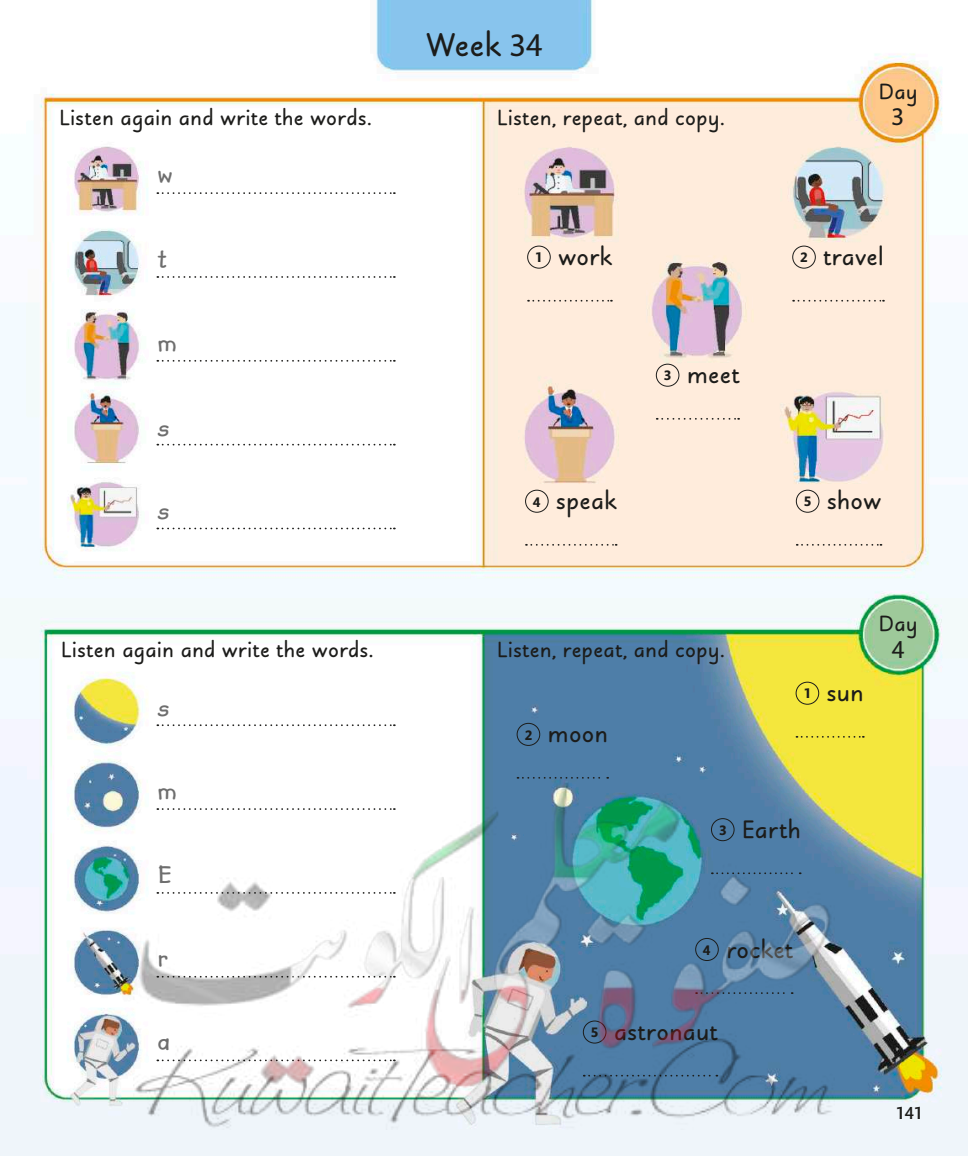
<style>
.page{position:relative;width:968px;height:1156px;background:#fff}
.page>*{position:absolute;margin:0;border:0;box-sizing:border-box;transform-origin:0 0}
.t1{font:900 36.75px "Julius Primary Std";color:#1c1c1a}
.t2{font:900 28px "Julius Primary Std";letter-spacing:.005em;color:#1c1c1a}
.t3{font:700 28px "Kidprint MT Pro";color:#6e6e6e}
.t4{font:900 24.5px "Julius Primary Std";letter-spacing:.005em;color:#1c1c1a}
.t5{font:600 24.5px "Mundo Sans Pro";color:#1c1c1a}
.t6{font:500 17.5px "Mundo Sans Pro";color:#1c1c1a}
.s1{font-family:"Mundo Sans Pro";font-weight:600;font-size:31.5px}
.s2{font-family:"Mundo Sans Pro";font-weight:700;font-size:14px}
</style>
<div class="page">
<img style="left:0;top:0;width:967px;height:1156px">
<svg style="left:526px;top:544px;width:90px;height:2px"></svg>
<div style="left:525px;top:490px;width:23px;height:23px;border:1px solid #1c1c1a;border-radius:50%"></div>
<svg style="left:656px;top:418px;width:83px;height:2px"></svg>
<div style="left:655px;top:364px;width:24px;height:23px;border:1px solid #1c1c1a;border-radius:50%"></div>
<svg style="left:793px;top:300px;width:90px;height:2px"></svg>
<div style="left:792px;top:246px;width:23px;height:23px;border:1px solid #1c1c1a;border-radius:50%"></div>
<svg style="left:528px;top:300px;width:84px;height:2px"></svg>
<div style="left:527px;top:246px;width:23px;height:23px;border:1px solid #1c1c1a;border-radius:50%"></div>
<svg style="left:796px;top:544px;width:85px;height:2px"></svg>
<div style="left:795px;top:490px;width:24px;height:23px;border:1px solid #1c1c1a;border-radius:50%"></div>
<svg style="left:796px;top:736px;width:67px;height:2px"></svg>
<div style="left:795px;top:682px;width:24px;height:23px;border:1px solid #1c1c1a;border-radius:50%"></div>
<svg style="left:517px;top:777px;width:91px;height:2px"></svg>
<div style="left:516px;top:723px;width:24px;height:23px;border:1px solid #1c1c1a;border-radius:50%"></div>
<svg style="left:157px;top:192px;width:238px;height:2px"></svg>
<svg style="left:157px;top:276px;width:238px;height:2px"></svg>
<svg style="left:157px;top:724px;width:238px;height:2px"></svg>
<svg style="left:157px;top:444px;width:238px;height:1px"></svg>
<svg style="left:157px;top:360px;width:238px;height:2px"></svg>
<svg style="left:157px;top:528px;width:238px;height:1px"></svg>
<img style="left:134px;top:780px;width:700px;height:350px">
<p class="t4" style="left:60px;top:104px;width:313px">Listen again and write the words.</p>
<p class="t3" style="left:158px;top:160px;width:16px">w</p>
<p class="t3" style="left:158px;top:244px;width:10px">t</p>
<p class="t3" style="left:158px;top:328px;width:20px">m</p>
<p class="t3" style="left:158px;top:411px;width:12px">s</p>
<p class="t3" style="left:158px;top:495px;width:12px">s</p>
<p class="t4" style="left:61px;top:637px;width:313px">Listen again and write the words.</p>
<p class="t3" style="left:158px;top:692px;width:12px">s</p>
<p class="t3" style="left:158px;top:775px;width:20px">m</p>
<p class="t3" style="left:158px;top:859px;width:15px">E</p>
<p class="t3" style="left:158px;top:943px;width:12px">r</p>
<p class="t3" style="left:158px;top:1027px;width:14px">a</p>
<h1 class="t1" style="left:425px;top:25px;width:119px">Week <span class="s1">34</span></h1>
<p class="t4" style="left:497px;top:104px;width:228px">Listen, repeat, and copy.</p>
<p class="t4" style="left:878px;top:79px;width:40px">Day</p>
<p class="t5" style="left:891px;top:101px;width:14px">3</p>
<p class="t2" style="left:535px;top:242px;width:78px"><span class="s2">1</span> work</p>
<p class="t2" style="left:800px;top:242px;width:85px"><span class="s2">2</span> travel</p>
<p class="t2" style="left:532px;top:486px;width:85px"><span class="s2">4</span> speak</p>
<p class="t2" style="left:663px;top:360px;width:77px"><span class="s2">3</span> meet</p>
<p class="t4" style="left:497px;top:637px;width:228px">Listen, repeat, and copy.</p>
<p class="t2" style="left:524px;top:719px;width:85px"><span class="s2">2</span> moon</p>
<p class="t2" style="left:803px;top:486px;width:79px"><span class="s2">5</span> show</p>
<p class="t2" style="left:803px;top:678px;width:61px"><span class="s2">1</span> sun</p>
<p class="t4" style="left:878px;top:611px;width:40px">Day</p>
<p class="t5" style="left:891px;top:633px;width:14px">4</p>
<p class="t2" style="left:719px;top:814px;width:83px"><span class="s2">3</span> Earth</p>
<p class="t2" style="left:702px;top:934px;width:91px"><span class="s2">4</span> rocket</p>
<p class="t2" style="left:591px;top:1016px;width:128px"><span class="s2">5</span> astronaut</p>
<p class="t6" style="left:895px;top:1103px;width:29px">141</p>
</div>
